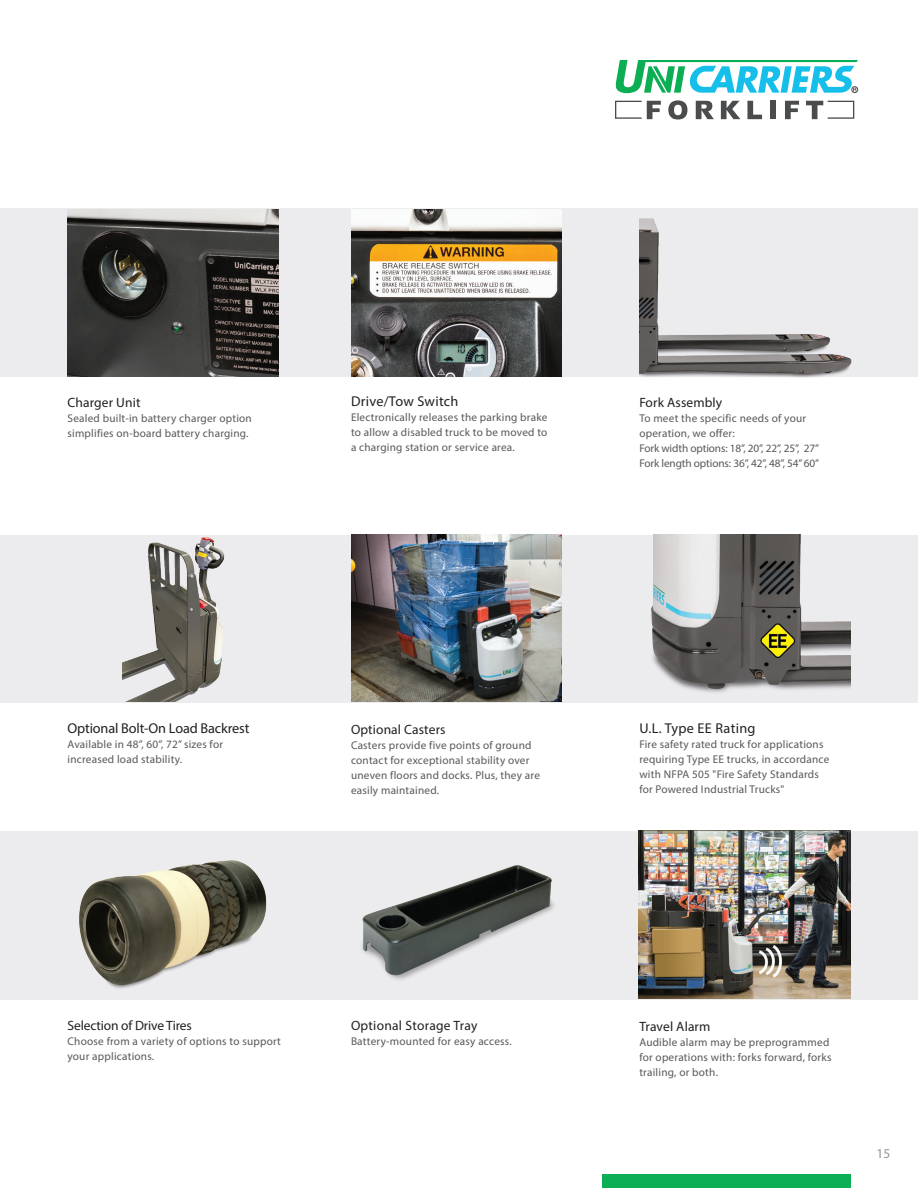
<style>
.page{position:relative;width:918px;height:1188px;background:#fff}
.page>*{position:absolute;margin:0;border:0;box-sizing:border-box;transform-origin:0 0}
.t1{font:14.25px "Myriad Pro";letter-spacing:.02em;color:#231f20}
.t2{font:14.25px "Myriad Pro";letter-spacing:-.01em;color:#231f20}
.t3{font:13.5px "Myriad Pro";letter-spacing:.01em;color:#231f20}
.t4{font:13.5px "Myriad Pro";letter-spacing:-.01em;color:#231f20}
.t5{font:13.5px "Myriad Pro";color:#939598}
.t6{font:11.25px/15px "Myriad Pro";letter-spacing:.02em;color:#57585a}
.t7{font:11.25px "Myriad Pro";letter-spacing:-.01em;color:#57585a}
</style>
<div class="page">
<div style="left:602px;top:1174px;width:248px;height:14px;background:#0cae53"></div>
<svg style="left:615px;top:101px;width:46px;height:18px"></svg>
<svg style="left:668px;top:100px;width:19px;height:20px"></svg>
<svg style="left:696px;top:101px;width:18px;height:18px"></svg>
<svg style="left:721px;top:101px;width:19px;height:18px"></svg>
<svg style="left:747px;top:101px;width:15px;height:18px"></svg>
<div style="left:770px;top:101px;width:6px;height:18px;background:#4b4c4d"></div>
<svg style="left:785px;top:101px;width:14px;height:18px"></svg>
<svg style="left:806px;top:101px;width:48px;height:18px"></svg>
<svg style="left:615px;top:60px;width:243px;height:33px"></svg>
<div style="left:0;top:208px;width:918px;height:169px;background:#ececee"></div>
<img style="left:68px;top:209px;width:210px;height:168px">
<img style="left:351px;top:209px;width:211px;height:168px">
<div style="left:0;top:535px;width:918px;height:167px;background:#ececee"></div>
<div style="left:0;top:831px;width:918px;height:168px;background:#ececee"></div>
<img style="left:639px;top:218px;width:213px;height:160px">
<img style="left:351px;top:534px;width:211px;height:168px">
<img style="left:651px;top:534px;width:199px;height:159px">
<img style="left:362px;top:865px;width:192px;height:115px">
<img style="left:79px;top:860px;width:188px;height:129px">
<img style="left:638px;top:831px;width:212px;height:168px">
<img style="left:123px;top:537px;width:102px;height:165px">
<p class="t3" style="left:68px;top:394px;width:75px">Charger Unit</p>
<p class="t6" style="left:68px;top:411px;width:186px">Sealed built-in battery charger option simplifies on-board battery charging.</p>
<p class="t1" style="left:351px;top:393px;width:109px">Drive/Tow Switch</p>
<p class="t6" style="left:351px;top:410px;width:198px;text-align:justify">Electronically releases the parking brake to allow a disabled truck to be moved to a charging station or service area.</p>
<p class="t3" style="left:639px;top:394px;width:84px">Fork Assembly</p>
<p class="t6" style="left:639px;top:411px;width:168px">To meet the specific needs of your operation, we offer:</p>
<p class="t7" style="left:639px;top:441px;width:181px">Fork width options: 18”, 20”, 22”, 25”, 27”</p>
<p class="t7" style="left:639px;top:456px;width:181px">Fork length options: 36”, 42”, 48”, 54” 60”</p>
<p class="t2" style="left:68px;top:720px;width:183px">Optional Bolt-On Load Backrest</p>
<p class="t6" style="left:68px;top:737px;width:157px">Available in 48”, 60”, 72” sizes for increased load stability.</p>
<p class="t3" style="left:351px;top:721px;width:96px">Optional Casters</p>
<p class="t6" style="left:351px;top:738px;width:191px">Casters provide five points of ground contact for exceptional stability over uneven floors and docks. Plus, they are easily maintained.</p>
<p class="t4" style="left:68px;top:1018px;width:126px">Selection of Drive Tires</p>
<p class="t6" style="left:68px;top:1034px;width:215px">Choose from a variety of options to support your applications.</p>
<p class="t3" style="left:351px;top:1018px;width:128px">Optional Storage Tray</p>
<p class="t6" style="left:351px;top:1034px;width:162px">Battery-mounted for easy access.</p>
<p class="t1" style="left:639px;top:720px;width:118px">U.L. Type EE Rating</p>
<p class="t6" style="left:639px;top:737px;width:186px">Fire safety rated truck for applications</p>
<p class="t6" style="left:639px;top:752px;width:192px">requiring Type EE trucks, in accordance</p>
<p class="t6" style="left:639px;top:767px;width:181px">with NFPA 505 "Fire Safety Standards</p>
<p class="t6" style="left:639px;top:782px;width:147px">for Powered Industrial Trucks"</p>
<p class="t3" style="left:639px;top:1018px;width:73px">Travel Alarm</p>
<p class="t6" style="left:639px;top:1035px;width:194px">Audible alarm may be preprogrammed for operations with: forks forward, forks trailing, or both.</p>
<p class="t5" style="left:877px;top:1145px;width:15px">15</p>
</div>
